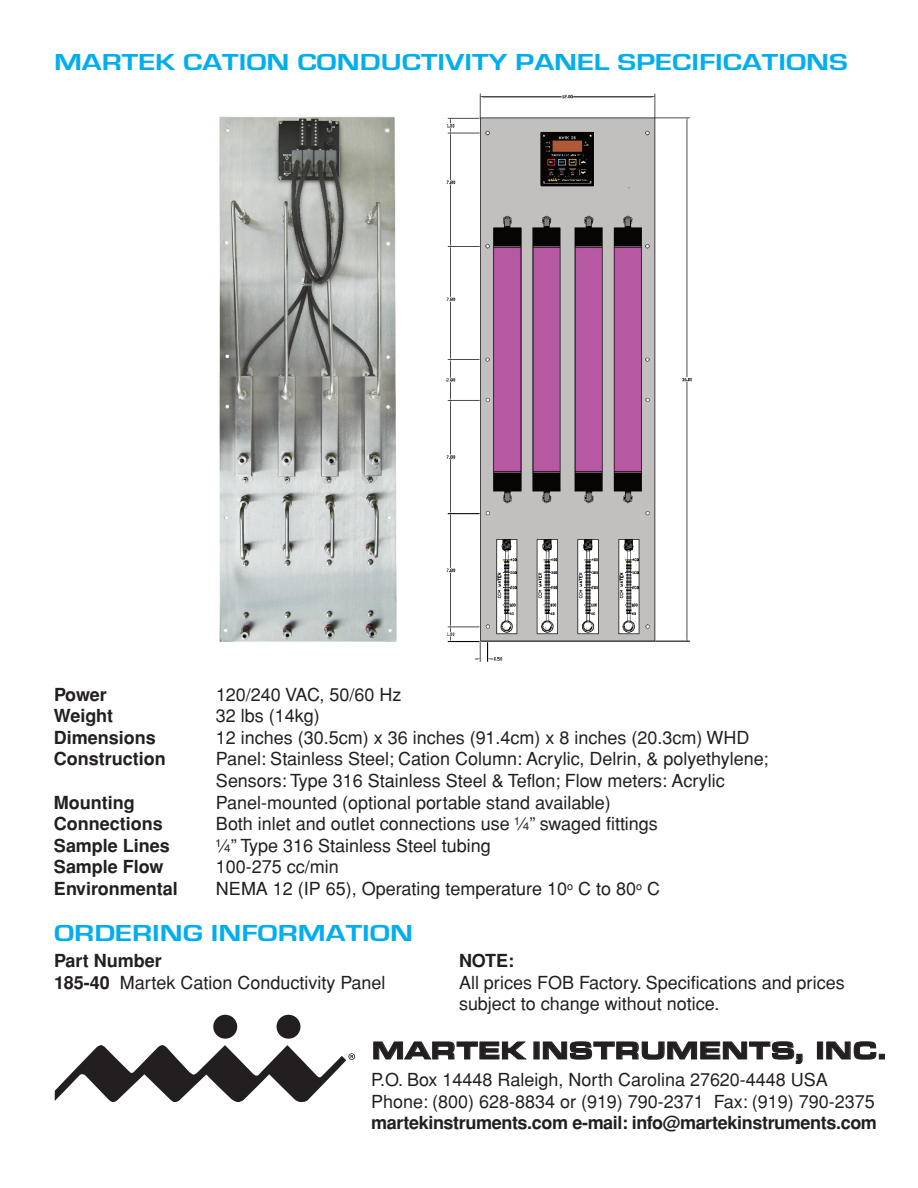
<style>
.page{position:relative;width:918px;height:1188px;background:#fff}
.page>*{position:absolute;margin:0;border:0;box-sizing:border-box;transform-origin:0 0}
.t1{font:900 expanded 25.5px "Eurostile TCE";letter-spacing:-.01em;color:#231f20}
.t2{font:700 24px "Eurostile";color:#00aeef;scale:1.3 1}
.t3{font:18px/21.6px "Helvetica";color:#231f20}
.t4{font:700 18px "Helvetica";color:#231f20}
.t5{font:700 18px "Helvetica";letter-spacing:-.02em;color:#231f20}
.s1{font-weight:700}
</style>
<div class="page">
<div style="left:277px;top:1015px;width:23px;height:24px;background:#231f20;border-radius:50%"></div>
<div style="left:213px;top:1015px;width:24px;height:24px;background:#231f20;border-radius:50%"></div>
<svg style="left:55px;top:1045px;width:300px;height:57px"></svg>
<img style="left:446px;top:93px;width:246px;height:569px">
<img style="left:219px;top:116px;width:178px;height:526px">
<h2 class="t2" style="left:54px;top:48px;width:612px">MARTEK CATION CONDUCTIVITY PANEL SPECIFICATIONS</h2>
<p class="t4" style="left:54px;top:684px;width:54px">Power</p>
<p class="t3" style="left:216px;top:684px;width:187px">120/240 VAC, 50/60 Hz</p>
<p class="t4" style="left:54px;top:705px;width:61px">Weight</p>
<p class="t3" style="left:216px;top:705px;width:105px">32 lbs (14kg)</p>
<p class="t4" style="left:54px;top:727px;width:103px">Dimensions</p>
<p class="t3" style="left:216px;top:727px;width:535px">12 inches (30.5cm) x 36 inches (91.4cm) x 8 inches (20.3cm) WHD</p>
<p class="t4" style="left:54px;top:749px;width:113px">Construction</p>
<p class="t3" style="left:216px;top:748px;width:554px">Panel: Stainless Steel; Cation Column: Acrylic, Delrin, &amp; polyethylene;<br>Sensors: Type 316 Stainless Steel &amp; Teflon; Flow meters: Acrylic</p>
<p class="t4" style="left:54px;top:792px;width:82px">Mounting</p>
<p class="t3" style="left:216px;top:792px;width:396px">Panel-mounted (optional portable stand available)</p>
<p class="t4" style="left:54px;top:813px;width:110px">Connections</p>
<p class="t3" style="left:216px;top:813px;width:443px">Both inlet and outlet connections use ¼” swaged fittings</p>
<p class="t4" style="left:54px;top:835px;width:117px">Sample Lines</p>
<p class="t3" style="left:216px;top:835px;width:276px">¼” Type 316 Stainless Steel tubing</p>
<p class="t4" style="left:54px;top:857px;width:111px">Sample Flow</p>
<p class="t3" style="left:216px;top:856px;width:124px">100-275 cc/min</p>
<p class="t4" style="left:54px;top:878px;width:125px">Environmental</p>
<p class="t3" style="left:216px;top:878px;width:446px">NEMA 12 (IP 65), Operating temperature 10<sup>o</sup> C to 80<sup>o</sup> C</p>
<h2 class="t2" style="left:54px;top:919px;width:278px">ORDERING INFORMATION</h2>
<p class="t4" style="left:54px;top:950px;width:109px">Part Number</p>
<p class="t4" style="left:459px;top:950px;width:57px">NOTE:</p>
<p class="t3" style="left:54px;top:972px;width:333px"><span class="s1">185-40</span> Martek Cation Conductivity Panel</p>
<p class="t3" style="left:459px;top:972px;width:387px">All prices FOB Factory. Specifications and prices subject to change without notice.</p>
<h1 class="t1" style="left:372px;top:1035px;width:516px">MARTEK INSTRUMENTS, INC.</h1>
<p class="t3" style="left:371px;top:1069px;width:505px">P.O. Box 14448 Raleigh, North Carolina 27620-4448 USA<br>Phone: (800) 628-8834 or (919) 790-2371 Fax: (919) 790-2375</p>
<p class="t5" style="left:371px;top:1112px;width:507px">martekinstruments.com e-mail: info@martekinstruments.com</p>
</div>
